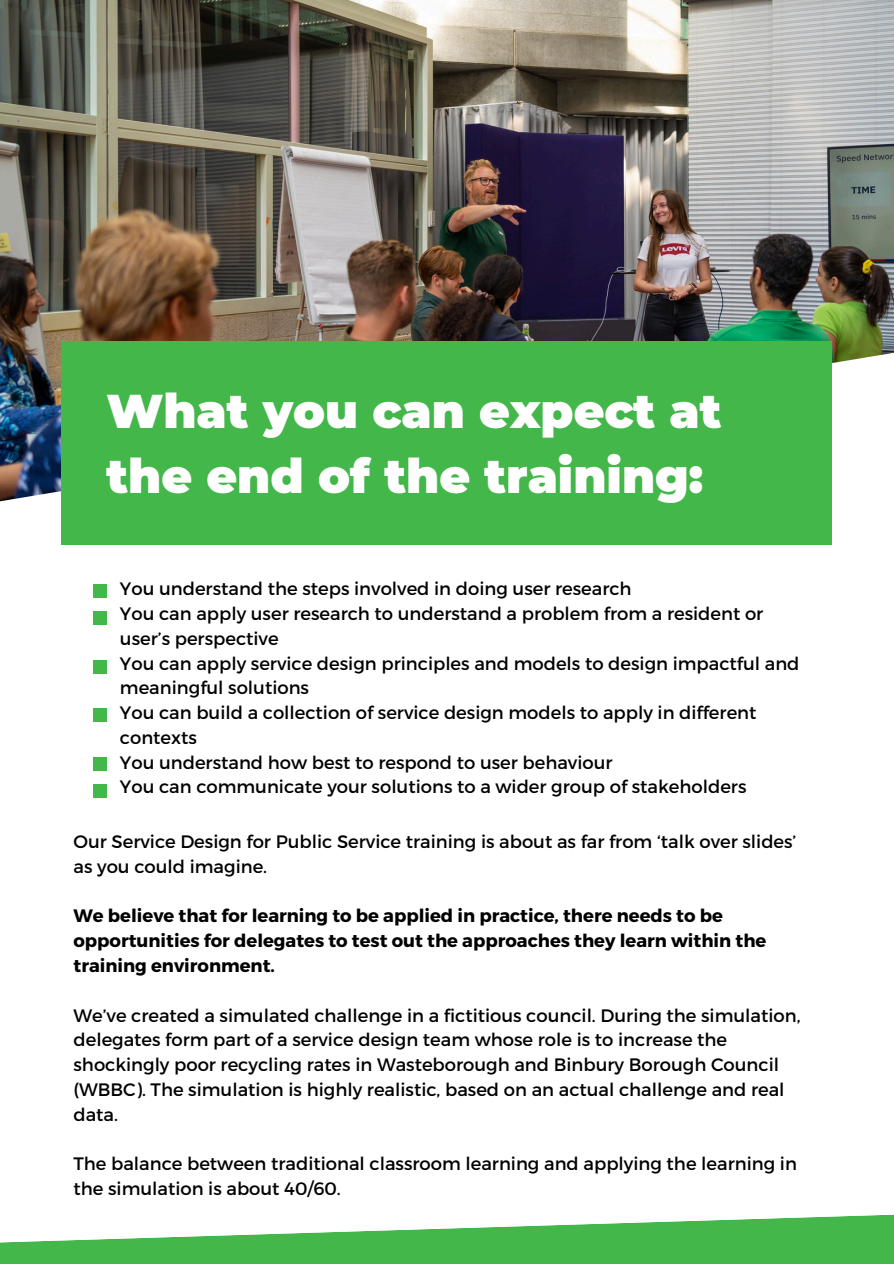
<style>
.page{position:relative;width:894px;height:1264px;background:#fff}
.page>*{position:absolute;margin:0;border:0;box-sizing:border-box;transform-origin:0 0}
.t1{font:900 47.25px/65.2px "Montserrat";color:#fff}
.t2{font:18px/24.8px "Montserrat";color:#000}
.t3{font:700 18px/24.8px "Montserrat";color:#000}
</style>
<div class="page">
<img style="left:0;top:0;width:893px;height:501px">
<div style="left:62px;top:342px;width:769px;height:203px;background:#43b74a"></div>
<svg style="left:0;top:1214px;width:893px;height:49px"></svg>
<div style="left:93px;top:584px;width:14px;height:13px;background:#43b74a"></div>
<div style="left:93px;top:611px;width:14px;height:13px;background:#43b74a"></div>
<div style="left:93px;top:660px;width:14px;height:13px;background:#43b74a"></div>
<div style="left:93px;top:708px;width:14px;height:13px;background:#43b74a"></div>
<div style="left:93px;top:757px;width:14px;height:13px;background:#43b74a"></div>
<div style="left:93px;top:784px;width:14px;height:13px;background:#43b74a"></div>
<h1 class="t1" style="left:106px;top:378px;width:616px">What you can expect at the end of the training:</h1>
<p class="t2" style="left:120px;top:575px;width:513px">You understand the steps involved in doing user research</p>
<p class="t2" style="left:120px;top:600px;width:644px">You can apply user research to understand a problem from a resident or user’s perspective</p>
<p class="t2" style="left:120px;top:650px;width:680px">You can apply service design principles and models to design impactful and meaningful solutions</p>
<p class="t2" style="left:120px;top:699px;width:638px">You can build a collection of service design models to apply in different contexts</p>
<p class="t2" style="left:120px;top:749px;width:494px">You understand how best to respond to user behaviour</p>
<p class="t2" style="left:120px;top:773px;width:627px">You can communicate your solutions to a wider group of stakeholders</p>
<p class="t2" style="left:73px;top:828px;width:724px">Our Service Design for Public Service training is about as far from ‘talk over slides’ as you could imagine.</p>
<h2 class="t3" style="left:73px;top:902px;width:694px">We believe that for learning to be applied in practice, there needs to be opportunities for delegates to test out the approaches they learn within the training environment.</h2>
<p class="t2" style="left:73px;top:1001px;width:728px">We’ve created a simulated challenge in a fictitious council. During the simulation, delegates form part of a service design team whose role is to increase the shockingly poor recycling rates in Wasteborough and Binbury Borough Council (WBBC). The simulation is highly realistic, based on an actual challenge and real data.</p>
<p class="t2" style="left:73px;top:1150px;width:724px">The balance between traditional classroom learning and applying the learning in the simulation is about 40/60.</p>
</div>
